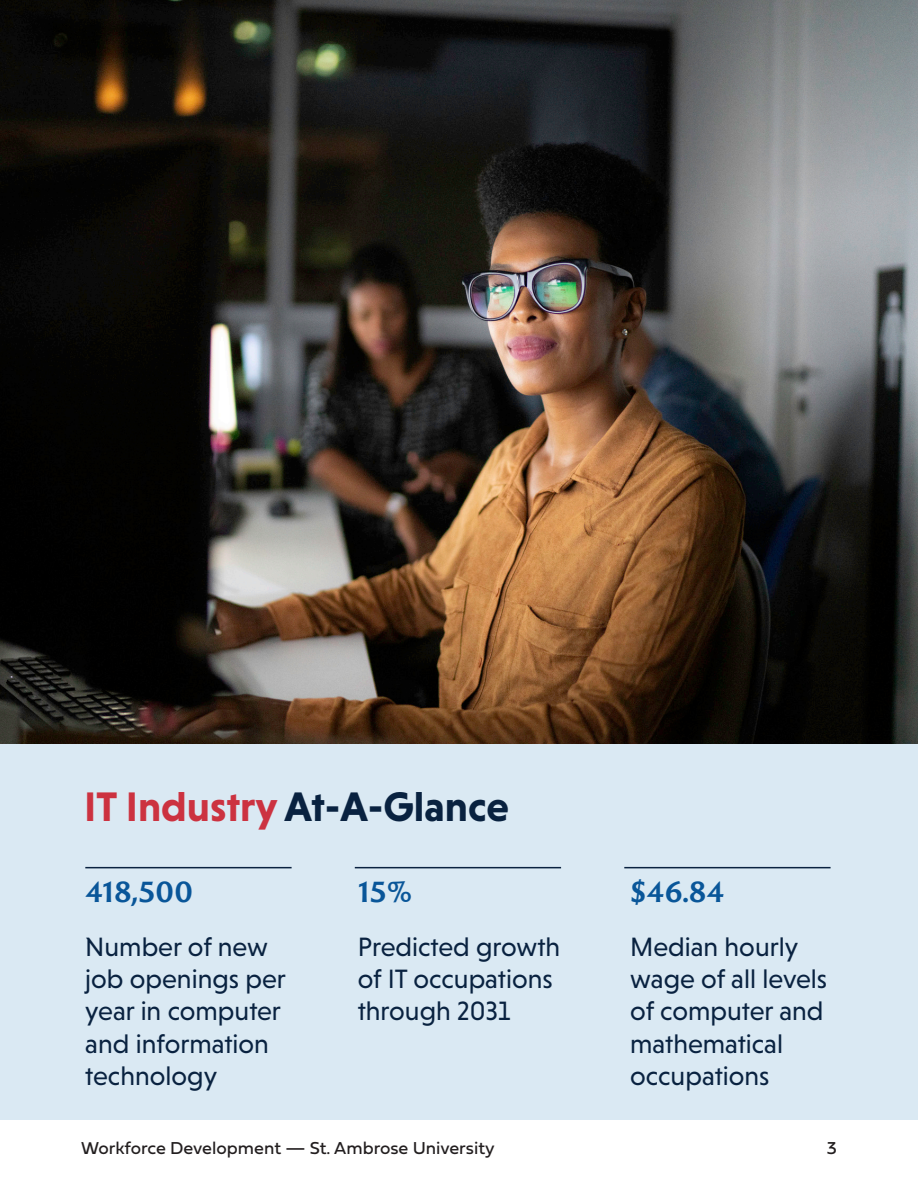
<style>
.page{position:relative;width:918px;height:1188px;background:#fff}
.page>*{position:absolute;margin:0;border:0;box-sizing:border-box;transform-origin:0 0}
.t1{font:700 42px "Niveau Grotesk";color:#092240}
.t2{font:27px/32.4px "Niveau Grotesk";color:#092240}
.t3{font:700 27px "Trajan Sans Pro";letter-spacing:-.01em;color:#095699}
.t4{font:18px "Fieldwork Geo Regular";color:#231f20}
.s1{color:#cc3240}
</style>
<div class="page">
<div style="left:0;top:742px;width:918px;height:378px;background:#dae9f3"></div>
<img style="left:0;top:0;width:918px;height:744px">
<hr style="left:85px;top:867px;width:207px;height:1px;background:#0a2240">
<hr style="left:355px;top:867px;width:206px;height:1px;background:#0a2240">
<hr style="left:624px;top:867px;width:207px;height:1px;background:#0a2240">
<p class="t1" style="left:84px;top:783px;width:426px"><span class="s1">IT Industry</span> At-A-Glance</p>
<p class="t3" style="left:85px;top:871px;width:110px">418,500</p>
<p class="t3" style="left:358px;top:871px;width:56px">15%</p>
<p class="t3" style="left:630px;top:871px;width:96px">$46.84</p>
<p class="t2" style="left:85px;top:930px;width:202px">Number of new job openings per year in computer and information technology</p>
<p class="t2" style="left:358px;top:930px;width:204px">Predicted growth of IT occupations through 2031</p>
<p class="t2" style="left:630px;top:930px;width:198px">Median hourly wage of all levels of computer and mathematical occupations</p>
<p class="t4" style="left:81px;top:1134px;width:415px">Workforce Development — St. Ambrose University</p>
<p class="t4" style="left:827px;top:1134px;width:12px">3</p>
</div>
